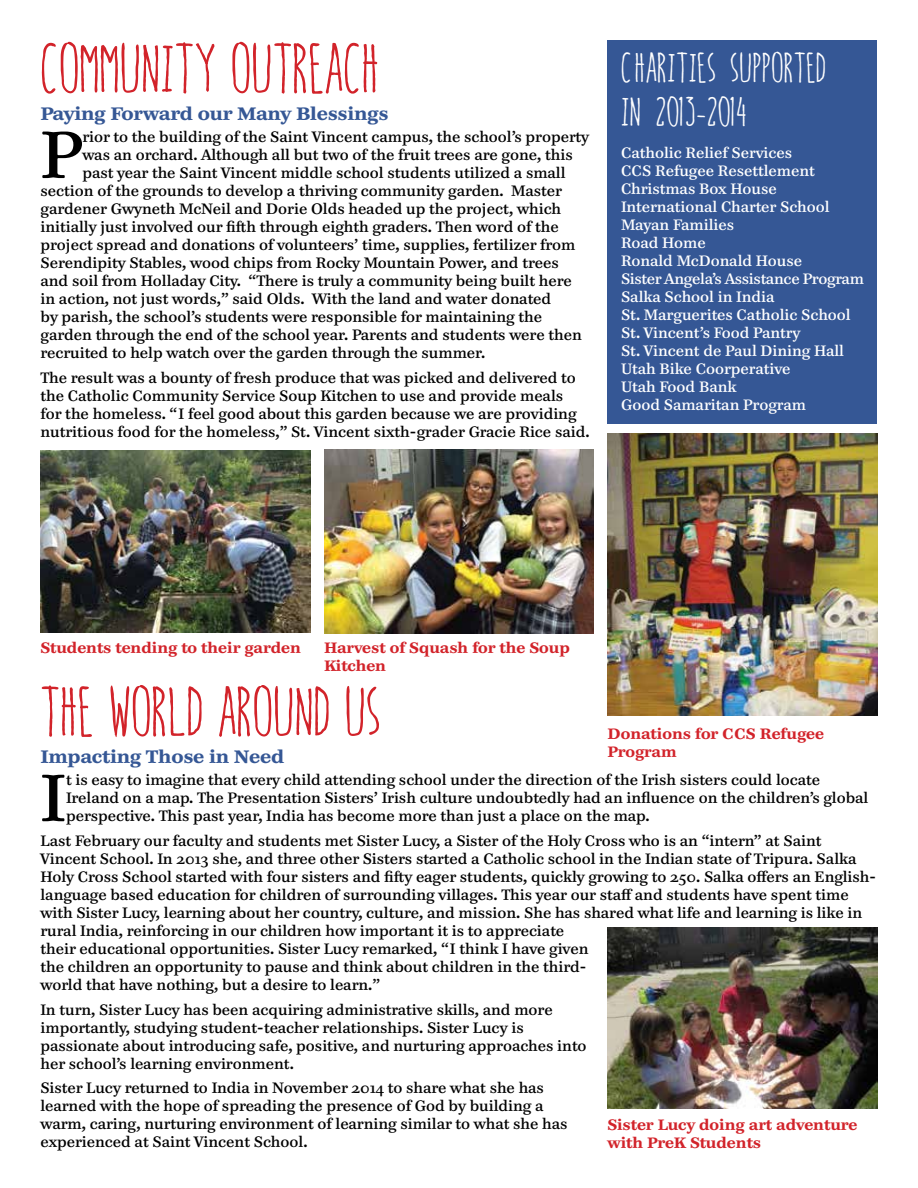
<style>
.page{position:relative;width:918px;height:1188px;background:#fff}
.page>*{position:absolute;margin:0;border:0;box-sizing:border-box;transform-origin:0 0}
.t1{font:66.45px "Paperback 9";color:#000}
.t2{font:60px "hellogoodbye";letter-spacing:-.01em;color:#d2232a}
.t3{font:36px/43.2px "hellogoodbye";color:#fff}
.t4{font:700 18px "Paperback 6";letter-spacing:-.01em;color:#355795}
.t5{font:15px/18px "Paperback 9";color:#000}
.t6{font:15px/18px "Paperback 9";color:#fff}
.t7{font:700 15px/18px "Paperback 9";color:#d2232a}
</style>
<div class="page">
<div style="left:608px;top:40px;width:270px;height:384px;background:#355795"></div>
<img style="left:40px;top:450px;width:270px;height:183px">
<img style="left:608px;top:928px;width:270px;height:180px">
<img style="left:324px;top:450px;width:270px;height:183px">
<img style="left:608px;top:434px;width:270px;height:282px">
<h2 class="t2" style="left:40px;top:38px;width:341px">COMMUNITY OUTREACH</h2>
<p class="t4" style="left:40px;top:101px;width:350px">Paying Forward our Many Blessings</p>
<h1 class="t1" style="left:40px;top:112px;width:43px">P</h1>
<p class="t5" style="left:82px;top:128px;width:508px">rior to the building of the Saint Vincent campus, the school’s property</p>
<p class="t5" style="left:82px;top:146px;width:492px">was an orchard. Although all but two of the fruit trees are gone, this</p>
<p class="t5" style="left:82px;top:164px;width:485px">past year the Saint Vincent middle school students utilized a small</p>
<p class="t5" style="left:40px;top:182px;width:523px">section of the grounds to develop a thriving community garden. Master</p>
<p class="t5" style="left:40px;top:200px;width:522px">gardener Gwyneth McNeil and Dorie Olds headed up the project, which</p>
<p class="t5" style="left:40px;top:218px;width:520px">initially just involved our fifth through eighth graders. Then word of the</p>
<p class="t5" style="left:40px;top:236px;width:537px">project spread and donations of volunteers’ time, supplies, fertilizer from</p>
<p class="t5" style="left:40px;top:254px;width:520px">Serendipity Stables, wood chips from Rocky Mountain Power, and trees</p>
<p class="t5" style="left:40px;top:272px;width:533px">and soil from Holladay City. “There is truly a community being built here</p>
<p class="t5" style="left:40px;top:290px;width:512px">in action, not just words,” said Olds. With the land and water donated</p>
<p class="t5" style="left:40px;top:308px;width:503px">by parish, the school’s students were responsible for maintaining the</p>
<p class="t5" style="left:40px;top:326px;width:543px">garden through the end of the school year. Parents and students were then</p>
<p class="t5" style="left:40px;top:344px;width:446px">recruited to help watch over the garden through the summer.</p>
<p class="t5" style="left:40px;top:368px;width:551px">The result was a bounty of fresh produce that was picked and delivered to the Catholic Community Service Soup Kitchen to use and provide meals<br>for the homeless. “I feel good about this garden because we are providing nutritious food for the homeless,” St. Vincent sixth-grader Gracie Rice said.</p>
<h3 class="t3" style="left:621px;top:49px;width:207px">CHARITIES SUPPORTED<br>IN 2013-2014</h3>
<p class="t6" style="left:621px;top:144px;width:244px">Catholic Relief Services<br>CCS Refugee Resettlement<br>Christmas Box House<br>International Charter School<br>Mayan Families<br>Road Home<br>Ronald McDonald House<br>Sister Angela’s Assistance Program<br>Salka School in India<br>St. Marguerites Catholic School<br>St. Vincent’s Food Pantry<br>St. Vincent de Paul Dining Hall<br>Utah Bike Coorperative<br>Utah Food Bank<br>Good Samaritan Program</p>
<p class="t7" style="left:40px;top:638px;width:262px">Students tending to their garden</p>
<p class="t7" style="left:324px;top:638px;width:247px">Harvest of Squash for the Soup<br>Kitchen</p>
<h2 class="t2" style="left:40px;top:681px;width:343px">THE WORLD AROUND US</h2>
<p class="t4" style="left:40px;top:744px;width:245px">Impacting Those in Need</p>
<h1 class="t1" style="left:40px;top:755px;width:27px">I</h1>
<p class="t5" style="left:66px;top:771px;width:804px">t is easy to imagine that every child attending school under the direction of the Irish sisters could locate<br>Ireland on a map. The Presentation Sisters’ Irish culture undoubtedly had an influence on the children’s global perspective. This past year, India has become more than just a place on the map.</p>
<p class="t5" style="left:40px;top:832px;width:837px">Last February our faculty and students met Sister Lucy, a Sister of the Holy Cross who is an “intern” at Saint Vincent School. In 2013 she, and three other Sisters started a Catholic school in the Indian state of Tripura. Salka Holy Cross School started with four sisters and fifty eager students, quickly growing to 250. Salka offers an English&shy;language based education for children of surrounding villages. This year our staff and students have spent time with Sister Lucy, learning about her country, culture, and mission. She has shared what life and learning is like in rural India, reinforcing in our children how important it is to appreciate<br>their educational opportunities. Sister Lucy remarked, “I think I have given<br>the children an opportunity to pause and think about children in the third-<br>world that have nothing, but a desire to learn.”</p>
<p class="t5" style="left:40px;top:1000px;width:548px">In turn, Sister Lucy has been acquiring administrative skills, and more importantly, studying student-teacher relationships. Sister Lucy is passionate about introducing safe, positive, and nurturing approaches into her school’s learning environment.</p>
<p class="t5" style="left:40px;top:1079px;width:529px">Sister Lucy returned to India in November 2014 to share what she has learned with the hope of spreading the presence of God by building a warm, caring, nurturing environment of learning similar to what she has experienced at Saint Vincent School.</p>
<p class="t7" style="left:608px;top:724px;width:218px">Donations for CCS Refugee<br>Program</p>
<p class="t7" style="left:608px;top:1115px;width:252px">Sister Lucy doing art adventure with PreK Students</p>
</div>
